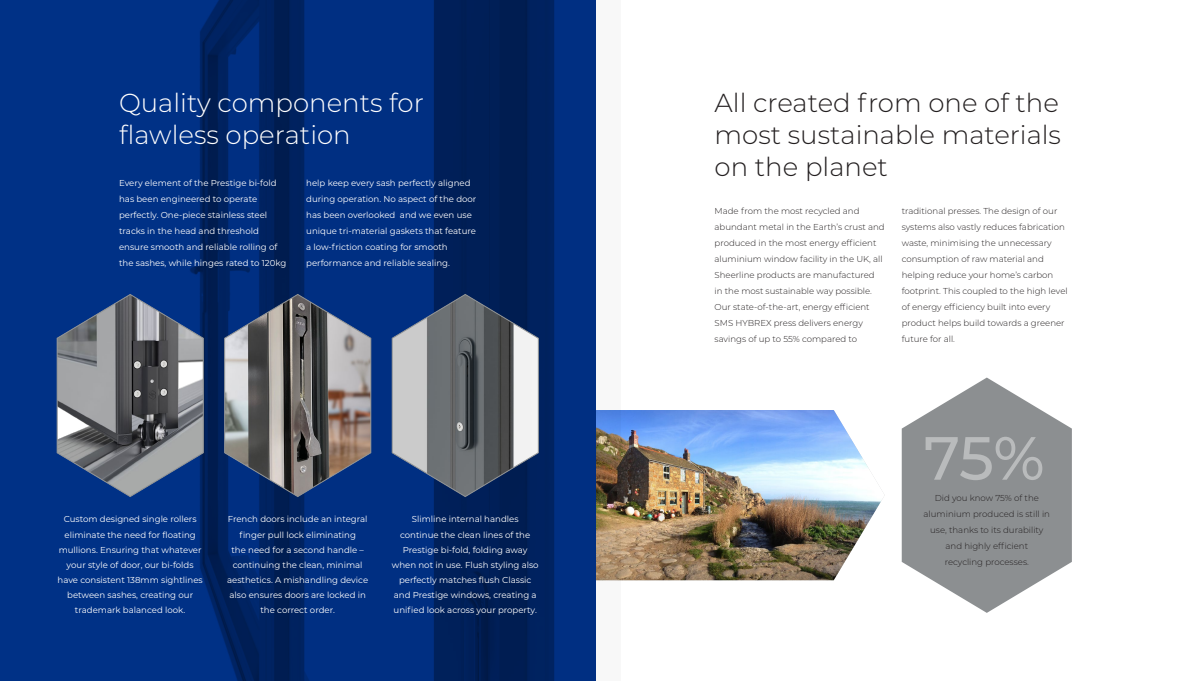
<style>
.page{position:relative;width:1191px;height:681px;background:#fff}
.page>*{position:absolute;margin:0;border:0;box-sizing:border-box;transform-origin:0 0}
.t1{font:500 60.8px "Montserrat";color:#b9bbbc}
.t2{font:300 26px/32px "Montserrat";color:#231f20;text-align:justify}
.t3{font:300 26px "Montserrat";color:#fff}
.t4{font:8.6px/15px "Montserrat";color:#fff;text-align:center}
.t5{font:300 8.6px/16px "Montserrat";color:#231f20}
</style>
<div class="page">
<svg style="left:901px;top:377px;width:170px;height:235px;fill:#8c8f91"></svg>
<img style="left:620px;top:410px;width:264px;height:170px">
<div style="left:0;top:0;width:595px;height:680px;background:#003186"></div>
<img style="left:190px;top:0;width:430px;height:680px">
<svg style="left:391px;top:293px;width:148px;height:204px;background:#687283"></svg>
<svg style="left:56px;top:293px;width:148px;height:204px"></svg>
<svg style="left:224px;top:293px;width:148px;height:204px"></svg>
<p class="t3" style="left:119px;top:85px;width:306px">Quality components for</p>
<p class="t3" style="left:119px;top:117px;width:233px">flawless operation</p>
<p class="t4" style="left:119px;top:175px;width:169px;line-height:16px;text-align:left">Every element of the Prestige bi-fold has been engineered to operate perfectly. One-piece stainless steel tracks in the head and threshold ensure smooth and reliable rolling of the sashes, while hinges rated to 120kg</p>
<p class="t4" style="left:306px;top:175px;width:172px;line-height:16px;text-align:left">help keep every sash perfectly aligned during operation. No aspect of the door has been overlooked and we even use unique tri-material gaskets that feature a low-friction coating for smooth performance and reliable sealing.</p>
<p class="t4" style="left:58px;top:511px;width:147px">Custom designed single rollers eliminate the need for floating mullions. Ensuring that whatever your style of door, our bi-folds have consistent 138mm sightlines between sashes, creating our trademark balanced look.</p>
<p class="t4" style="left:227px;top:511px;width:143px">French doors include an integral finger pull lock eliminating<br>the need for a second handle – continuing the clean, minimal aesthetics. A mishandling device also ensures doors are locked in the correct order.</p>
<p class="t4" style="left:392px;top:511px;width:148px">Slimline internal handles continue the clean lines of the<br>Prestige bi-fold, folding away when not in use. Flush styling also perfectly matches flush Classic and Prestige windows, creating a unified look across your property.</p>
<p class="t2" style="left:714px;top:86px;width:348px">All created from one of the most sustainable materials on the planet</p>
<p class="t5" style="left:714px;top:203px;width:172px">Made from the most recycled and abundant metal in the Earth’s crust and produced in the most energy efficient aluminium window facility in the UK, all Sheerline products are manufactured in the most sustainable way possible.</p>
<p class="t5" style="left:714px;top:299px;width:157px">Our state-of-the-art, energy efficient<br>SMS HYBREX press delivers energy savings of up to 55% compared to</p>
<p class="t5" style="left:901px;top:203px;width:167px">traditional presses. The design of our systems also vastly reduces fabrication waste, minimising the unnecessary consumption of raw material and helping reduce your home’s carbon footprint. This coupled to the high level of energy efficiency built into every product helps build towards a greener future for all.</p>
<p class="t1" style="left:923px;top:415px;width:122px">75%</p>
<p class="t5" style="left:934px;top:490px;width:106px">Did you know 75% of the</p>
<p class="t5" style="left:923px;top:506px;width:128px">aluminium produced is still in</p>
<p class="t5" style="left:930px;top:522px;width:115px">use, thanks to its durability</p>
<p class="t5" style="left:945px;top:538px;width:84px">and highly efficient</p>
<p class="t5" style="left:944px;top:554px;width:85px">recycling processes.</p>
</div>
